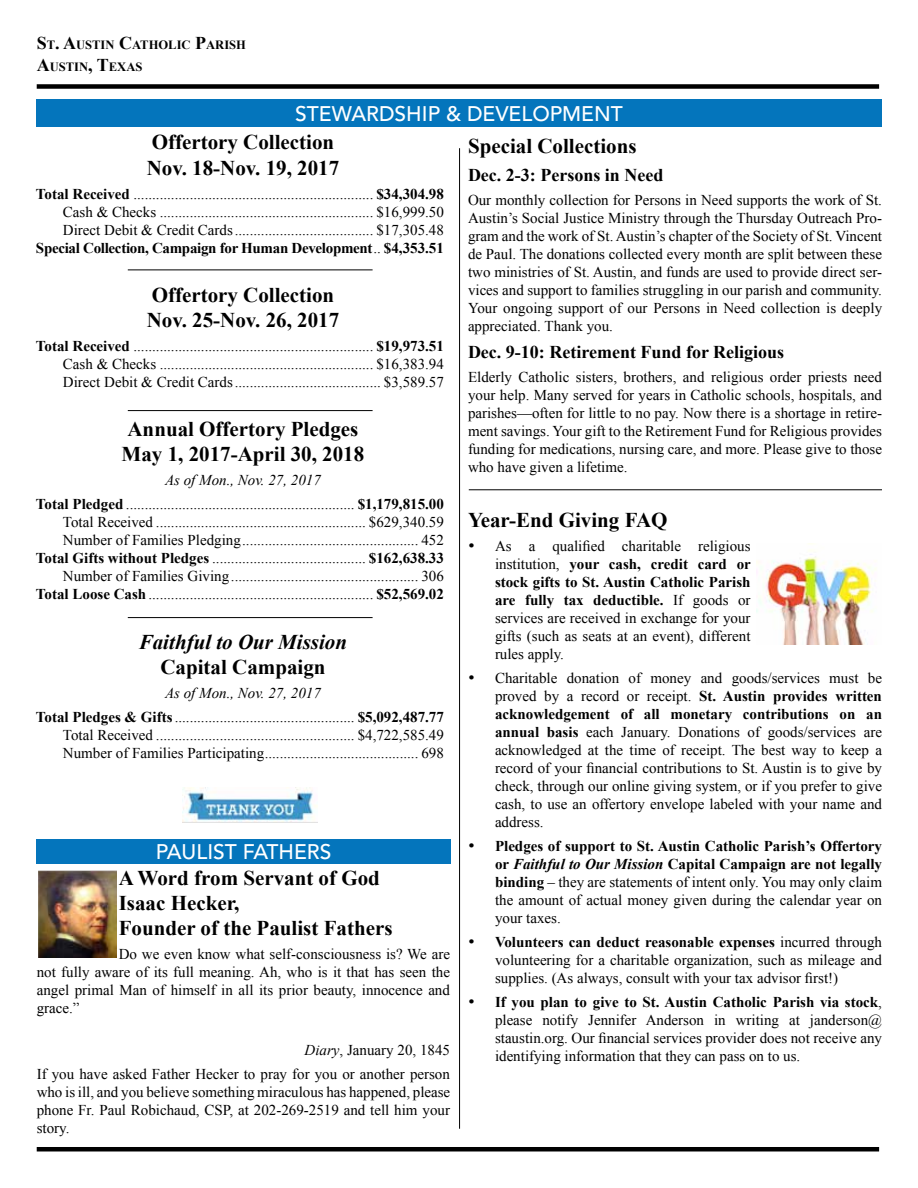
<style>
.page{position:relative;width:918px;height:1188px;background:#fff}
.page>*{position:absolute;margin:0;border:0;box-sizing:border-box;transform-origin:0 0}
.t1{font:700 21px/25.2px "Times New Roman";color:#000}
.t2{font:500 21px "Avenir LT Std";color:#fff}
.t3{font:italic 700 21px "Times New Roman";color:#000}
.t4{font:700 18px "Times New Roman";color:#000}
.t5{font:15px/18px "Times New Roman";color:#000;text-align:justify}
.t6{font:700 12.6px/21.6px "Times New Roman";color:#000}
.s1{font-size:18px}
.s2{font-weight:700}
.s3{font-style:italic}
.s4{font-weight:700;font-style:italic}
</style>
<div class="page">
<hr style="left:459px;top:148px;width:1px;height:981px;background:#000">
<div style="left:36px;top:99px;width:846px;height:28px;background:#0475bc"></div>
<div style="left:37px;top:84px;width:842px;height:5px;background:#000"></div>
<hr style="left:128px;top:270px;width:245px;height:1px;background:#000">
<hr style="left:128px;top:617px;width:245px;height:1px;background:#000">
<hr style="left:37px;top:1147px;width:842px;height:4px;background:#000">
<img style="left:183px;top:787px;width:135px;height:35px">
<hr style="left:469px;top:490px;width:413px;height:1px;background:#000">
<hr style="left:128px;top:410px;width:245px;height:1px;background:#000">
<div style="left:37px;top:839px;width:414px;height:25px;background:#0475bc"></div>
<img style="left:756px;top:543px;width:120px;height:102px">
<img style="left:39px;top:871px;width:77px;height:86px">
<p class="t6" style="left:37px;top:34px;width:211px"><span class="s1">S</span>T<span class="s1">. A</span>USTIN <span class="s1">C</span>ATHOLIC <span class="s1">P</span>ARISH<br><span class="s1">A</span>USTIN<span class="s1">, T</span>EXAS</p>
<h1 class="t2" style="left:295px;top:102px;width:329px">STEWARDSHIP &amp; DEVELOPMENT</h1>
<h1 class="t1" style="left:147px;top:130px;width:194px">Offertory Collection<br>Nov. 18-Nov. 19, 2017</h1>
<p class="t5" style="left:36px;top:184px;width:410px;text-align:right"><span class="s2">Total Received</span> ................................................................ <span class="s2">$34,304.98<br></span>Cash &amp; Checks ......................................................... $16,999.50<br>Direct Debit &amp; Credit Cards..................................... $17,305.48<br><span class="s2">Special Collection, Campaign for Human Development</span>.. <span class="s2">$4,353.51</span></p>
<h1 class="t1" style="left:147px;top:282px;width:194px">Offertory Collection<br>Nov. 25-Nov. 26, 2017</h1>
<p class="t5" style="left:63px;top:337px;width:383px;text-indent:-27px"><span class="s2">Total Received</span> ................................................................ <span class="s2">$19,973.51<br></span>Cash &amp; Checks ......................................................... $16,383.94<br>Direct Debit &amp; Credit Cards....................................... $3,589.57</p>
<h1 class="t1" style="left:122px;top:416px;width:244px">Annual Offertory Pledges<br>May 1, 2017-April 30, 2018</h1>
<p class="t5" style="left:36px;top:468px;width:409px;line-height:24px;text-align:center"><span class="s3">As of Mon., Nov. 27, 2017<br></span><span class="s2">Total Pledged</span> ............................................................. <span class="s2">$1,179,815.00</span></p>
<p class="t5" style="left:36px;top:513px;width:410px;text-align:right">Total Received ........................................................ $629,340.59<br>Number of Families Pledging............................................... 452<br><span class="s2">Total Gifts without Pledges</span> ......................................... <span class="s2">$162,638.33<br></span>Number of Families Giving.................................................. 306<br><span class="s2">Total Loose Cash</span> ............................................................ <span class="s2">$52,569.02</span></p>
<h1 class="t3" style="left:139px;top:629px;width:210px">Faithful to Our Mission</h1>
<h1 class="t1" style="left:160px;top:654px;width:167px">Capital Campaign</h1>
<p class="t5" style="left:36px;top:681px;width:409px;line-height:24px;text-align:center"><span class="s3">As of Mon., Nov. 27, 2017<br></span><span class="s2">Total Pledges &amp; Gifts</span>................................................ <span class="s2">$5,092,487.77</span></p>
<p class="t5" style="left:63px;top:726px;width:383px">Total Received ..................................................... $4,722,585.49<br>Number of Families Participating......................................... 698</p>
<h1 class="t2" style="left:156px;top:840px;width:177px">PAULIST FATHERS</h1>
<h1 class="t1" style="left:119px;top:865px;width:275px">A Word from Servant of God<br>Isaac Hecker,<br>Founder of the Paulist Fathers</h1>
<p class="t5" style="left:37px;top:945px;width:415px;text-indent:82px">Do we even know what self-consciousness is? We are not fully aware of its full meaning. Ah, who is it that has seen the angel primal Man of himself in all its prior beauty, innocence and grace.”</p>
<p class="t5" style="left:37px;top:1038px;width:415px;line-height:24px;text-align:right"><span class="s3">Diary</span>, January 20, 1845<br>If you have asked Father Hecker to pray for you or another person</p>
<p class="t5" style="left:37px;top:1083px;width:415px">who is ill, and you believe something miraculous has happened, please phone Fr. Paul Robichaud, CSP, at 202-269-2519 and tell him your story.</p>
<h1 class="t1" style="left:468px;top:133px;width:170px">Special Collections</h1>
<p class="t4" style="left:468px;top:164px;width:197px">Dec. 2-3: Persons in Need</p>
<p class="t5" style="left:468px;top:190px;width:416px">Our monthly collection for Persons in Need supports the work of St.<br>Austin’s Social Justice Ministry through the Thursday Outreach Pro&shy;gram and the work of St. Austin’s chapter of the Society of St. Vincent de Paul. The donations collected every month are split between these two ministries of St. Austin, and funds are used to provide direct ser&shy;vices and support to families struggling in our parish and community.<br>Your ongoing support of our Persons in Need collection is deeply appreciated. Thank you.</p>
<p class="t4" style="left:468px;top:342px;width:318px">Dec. 9-10: Retirement Fund for Religious</p>
<p class="t5" style="left:468px;top:368px;width:416px">Elderly Catholic sisters, brothers, and religious order priests need your help. Many served for years in Catholic schools, hospitals, and parishes—often for little to no pay. Now there is a shortage in retire&shy;ment savings. Your gift to the Retirement Fund for Religious provides funding for medications, nursing care, and more. Please give to those who have given a lifetime.</p>
<h1 class="t1" style="left:468px;top:508px;width:201px">Year-End Giving FAQ</h1>
<p class="t5" style="left:495px;top:537px;width:257px;text-indent:-27px">• As a qualified charitable religious institution, <span class="s2">your cash, credit card or stock gifts to St. Austin Catholic Parish are fully tax deductible.</span> If goods or services are received in exchange for your gifts (such as seats at an event), different rules apply.</p>
<p class="t5" style="left:495px;top:669px;width:389px;text-indent:-27px">• Charitable donation of money and goods/services must be proved by a record or receipt. <span class="s2">St. Austin provides written acknowledgement of all monetary contributions on an annual basis</span> each January. Donations of goods/services are acknowledged at the time of receipt. The best way to keep a record of your financial contributions to St. Austin is to give by check, through our online giving system, or if you prefer to give cash, to use an offertory envelope labeled with your name and address.</p>
<p class="t5" style="left:495px;top:837px;width:389px;text-indent:-27px">• <span class="s2">Pledges of support to St. Austin Catholic Parish’s Offertory or</span> <span class="s4">Faithful to Our Mission</span> <span class="s2">Capital Campaign are not legally binding</span> – they are statements of intent only. You may only claim the amount of actual money given during the calendar year on your taxes.</p>
<p class="t5" style="left:495px;top:933px;width:389px;text-indent:-27px">• <span class="s2">Volunteers can deduct reasonable expenses</span> incurred through volunteering for a charitable organization, such as mileage and supplies. (As always, consult with your tax advisor first!)</p>
<p class="t5" style="left:495px;top:993px;width:389px;text-indent:-27px">• <span class="s2">If you plan to give to St. Austin Catholic Parish via stock</span>, please notify Jennifer Anderson in writing at janderson@ staustin.org. Our financial services provider does not receive any identifying information that they can pass on to us.</p>
</div>
